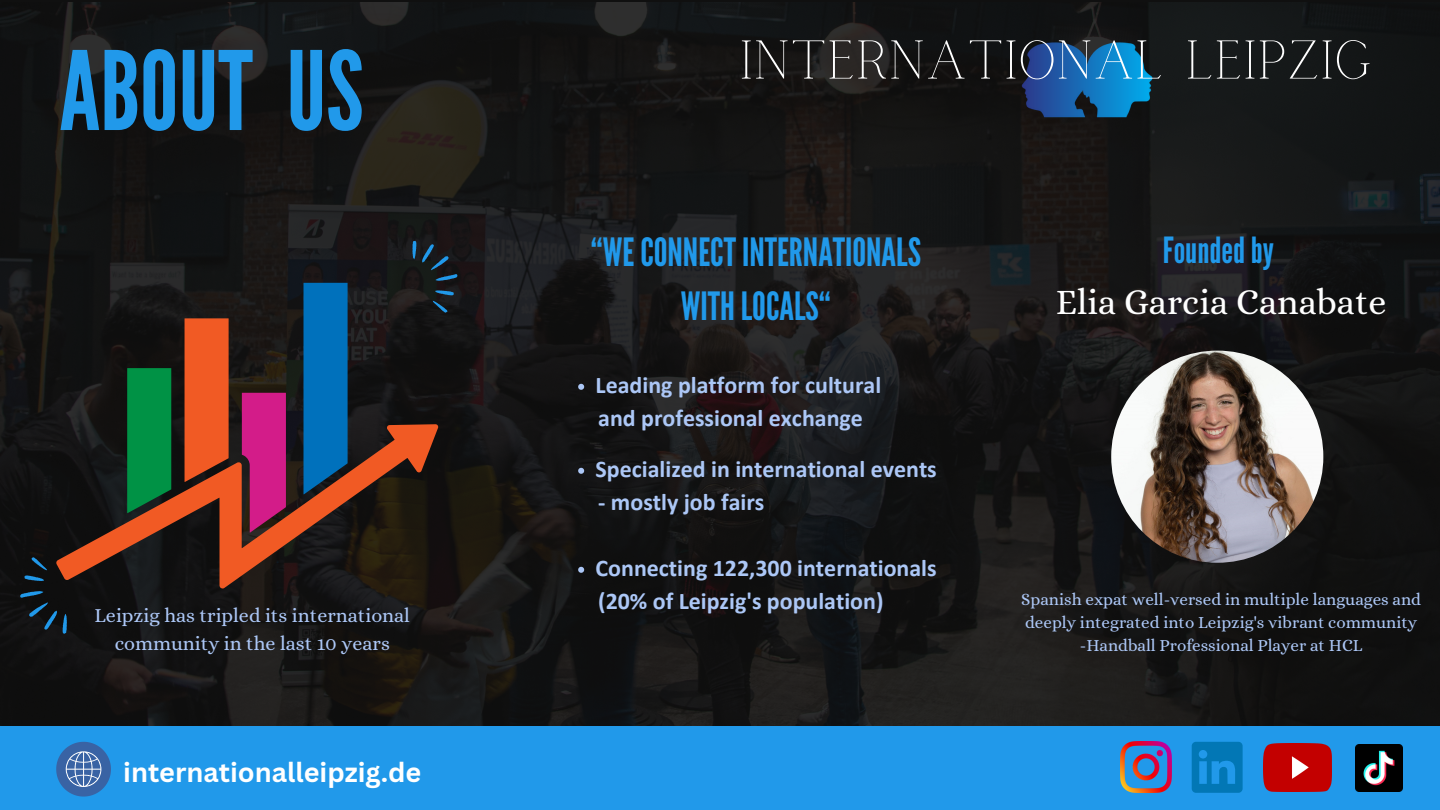
<style>
.page{position:relative;width:1440px;height:810px;background:#fff}
.page>*{position:absolute;margin:0;border:0;box-sizing:border-box;transform-origin:0 0}
.t1{font:109px "League Gothic";color:#2199ea}
.t2{font:54px "Calgary";color:#fff}
.t3{font:38.9px "League Gothic";color:#2199ea}
.t4{font:36px "Alice";color:#fff}
.t5{font:36px "League Gothic";color:#2199ea}
.t6{font:700 27px "Canva Sans";color:#fff}
.t7{font:700 24px "Calibri";color:#acc7f6}
.t8{font:20px/27.8px "Alice";color:#acc7f6;text-align:center}
.t9{font:17px/23.2px "Alice";color:#acc7f6}
</style>
<div class="page">
<img style="left:0;top:3px;width:1440px;height:723px">
<svg style="left:19px;top:554px;width:54px;height:80px;background:#111d25"></svg>
<svg style="left:407px;top:240px;width:51px;height:76px;background:#19232b"></svg>
<svg style="left:56px;top:424px;width:383px;height:164px;background:#4a2517"></svg>
<svg style="left:127px;top:368px;width:44px;height:145px;background:#088941"></svg>
<svg style="left:304px;top:283px;width:44px;height:211px;background:#086cb0"></svg>
<svg style="left:242px;top:393px;width:44px;height:140px;background:#ba1e75"></svg>
<svg style="left:185px;top:318px;width:44px;height:164px;background:#e45623"></svg>
<div style="left:0;top:727px;width:1440px;height:83px;background:#2199ea"></div>
<svg style="left:56px;top:742px;width:55px;height:55px"></svg>
<img style="left:1120px;top:742px;width:51px;height:51px">
<svg style="left:1192px;top:742px;width:51px;height:51px"></svg>
<img style="left:1263px;top:744px;width:68px;height:48px">
<img style="left:1355px;top:744px;width:47px;height:48px">
<svg style="left:578px;top:384px;width:6px;height:6px"></svg>
<svg style="left:578px;top:468px;width:6px;height:6px"></svg>
<svg style="left:578px;top:567px;width:6px;height:6px"></svg>
<img style="left:1005px;top:28px;width:167px;height:105px">
<img style="left:1111px;top:351px;width:212px;height:212px;border-radius:50%">
<p class="t1" style="left:59px;top:28px;width:306px">ABOUT US</p>
<p class="t8" style="left:95px;top:602px;width:317px">Leipzig has tripled its international community in the last 10 years</p>
<p class="t6" style="left:123px;top:754px;width:300px">internationalleipzig.de</p>
<p class="t2" style="left:739px;top:30px;width:635px">INTERNATIONAL LEIPZIG</p>
<p class="t3" style="left:591px;top:230px;width:332px">“WECONNECTINTERNATIONALS</p>
<p class="t3" style="left:681px;top:284px;width:152px">WITHLOCALS“</p>
<p class="t7" style="left:596px;top:375px;width:287px">Leading platform for cultural</p>
<p class="t7" style="left:598px;top:408px;width:266px">and professional exchange</p>
<p class="t7" style="left:596px;top:459px;width:343px">Specialized in international events</p>
<p class="t7" style="left:598px;top:492px;width:168px">- mostly job fairs</p>
<p class="t7" style="left:596px;top:558px;width:343px">Connecting 122,300 internationals</p>
<p class="t7" style="left:598px;top:591px;width:287px">(20% of Leipzig's population)</p>
<p class="t5" style="left:1163px;top:230px;width:113px">Foundedby</p>
<p class="t4" style="left:1056px;top:281px;width:333px">Elia Garcia Canabate</p>
<p class="t9" style="left:1021px;top:588px;width:401px">Spanish expat well-versed in multiple languages and deeply integrated into Leipzig's vibrant community</p>
<p class="t9" style="left:1080px;top:634px;width:284px">-Handball Professional Player at HCL</p>
</div>
